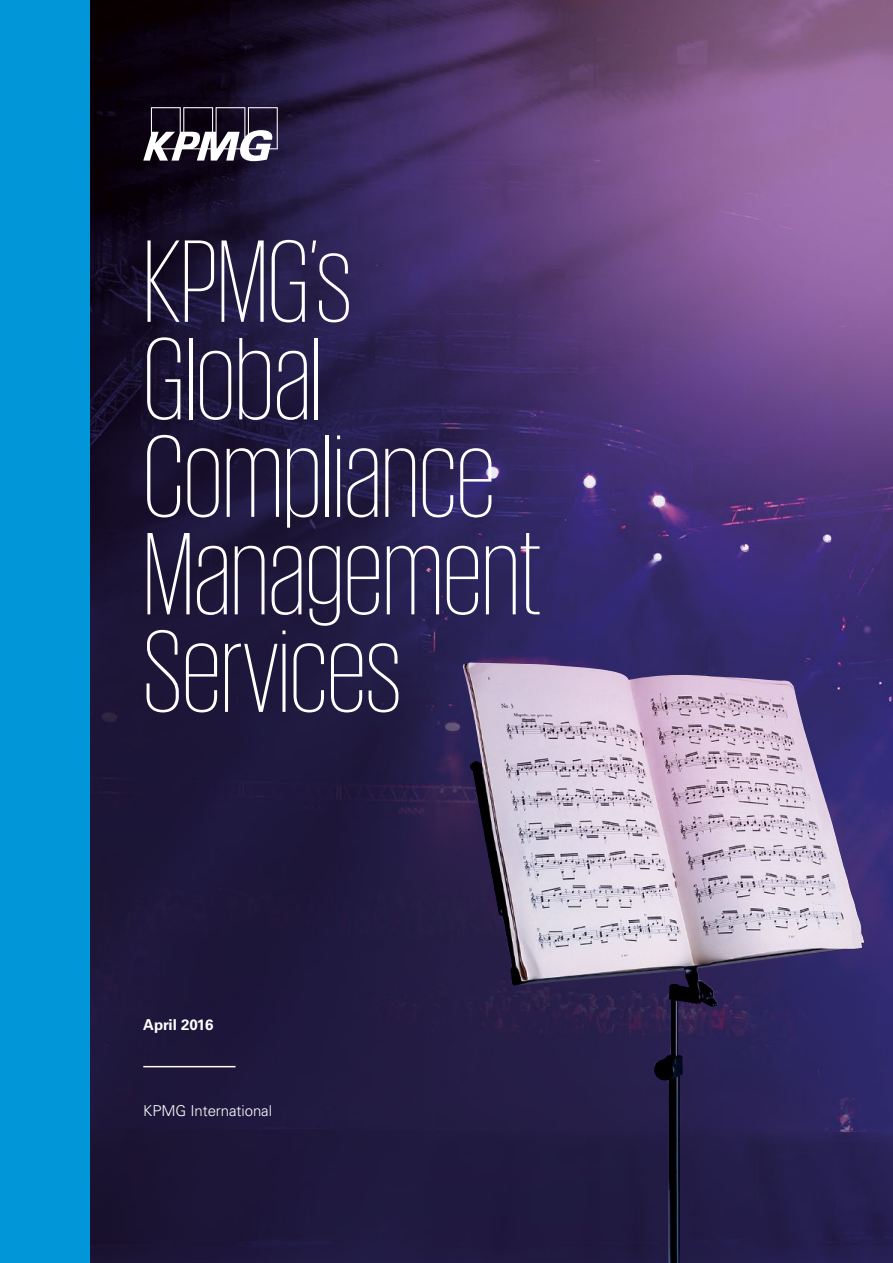
<style>
.page{position:relative;width:893px;height:1263px;background:#fff}
.page>*{position:absolute;margin:0;border:0;box-sizing:border-box;transform-origin:0 0}
.Body{font:200 120px/97.5px "KPMG";color:#fff}
.Intro_text{font:300 15px "Univers LT Std";letter-spacing:-.005em;color:#fff}
.Folio{font:700 15px "Univers LT Std";color:#fff}
</style>
<div class="page">
<img style="left:89px;top:0;width:804px;height:1263px">
<div style="left:0;top:0;width:89px;height:1263px;background:#0096d8"></div>
<svg style="left:143px;top:107px;width:135px;height:54px"></svg>
<hr style="left:143px;top:1066px;width:92px;height:1px;background:#fff">
<img style="left:463px;top:662px;width:401px;height:601px">
<p class="Body" style="left:143px;top:230px;width:211px">KPMG’s</p>
<p class="Body" style="left:143px;top:328px;width:401px">Global<br>Compliance<br>Management<br>Services</p>
<p class="Folio" style="left:143px;top:1016px;width:72px">April 2016</p>
<p class="Intro_text" style="left:143px;top:1102px;width:130px">KPMG International</p>
</div>
